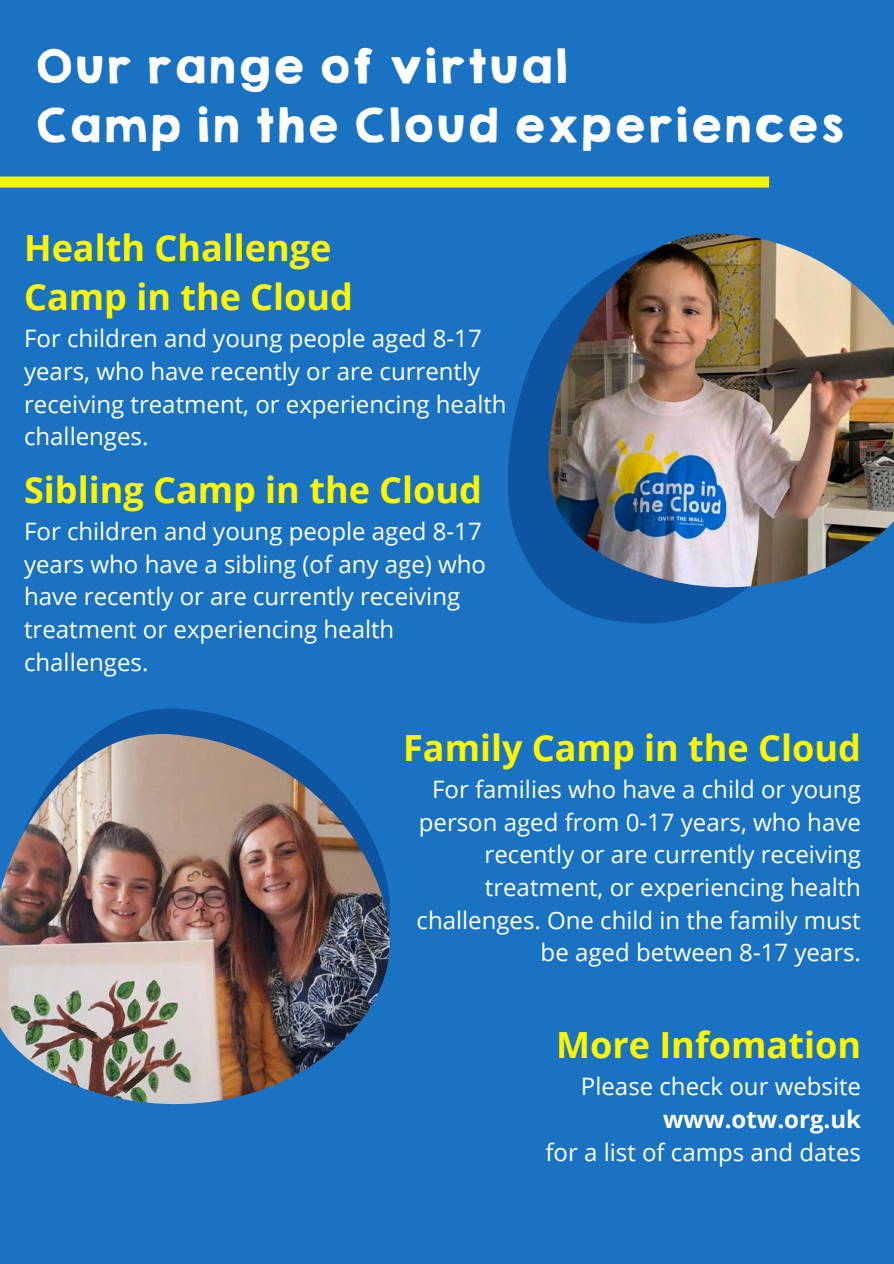
<style>
.page{position:relative;width:894px;height:1264px;background:#fff}
.page>*{position:absolute;margin:0;border:0;box-sizing:border-box;transform-origin:0 0}
.t1{font:42px/58.5px "KGHAPPY Solid";color:#fff}
.t2{font:700 36px/49.5px "Open Sans";color:#fef500}
.t3{font:24px/32.7px "Open Sans";color:#fff}
.t4{font:700 24px "Open Sans";color:#fff}
</style>
<div class="page">
<div style="left:0;top:0;width:893px;height:1263px;background:#1a73c2"></div>
<svg style="left:108px;top:708px;width:145px;height:18px;fill:#0d54a1"></svg>
<svg style="left:0;top:176px;width:768px;height:11px"></svg>
<svg style="left:508px;top:329px;width:218px;height:295px;fill:#0d54a1"></svg>
<img style="left:548px;top:233px;width:345px;height:369px">
<img style="left:0;top:726px;width:390px;height:379px">
<svg style="left:110px;top:1023px;width:33px;height:17px"></svg>
<svg style="left:67px;top:1021px;width:33px;height:19px"></svg>
<svg style="left:120px;top:1067px;width:30px;height:27px"></svg>
<h1 class="t1" style="left:33px;top:38px;width:812px">Our range of virtual<br>Camp in the Cloud experiences</h1>
<h2 class="t2" style="left:24px;top:222px;width:330px">Health Challenge<br>Camp in the Cloud</h2>
<p class="t3" style="left:24px;top:321px;width:484px">For children and young people aged 8-17 years, who have recently or are currently receiving treatment, or experiencing health challenges.</p>
<h2 class="t2" style="left:24px;top:464px;width:459px">Sibling Camp in the Cloud</h2>
<p class="t3" style="left:24px;top:514px;width:463px">For children and young people aged 8-17 years who have a sibling (of any age) who have recently or are currently receiving treatment or experiencing health challenges.</p>
<h2 class="t2" style="left:403px;top:722px;width:459px">Family Camp in the Cloud</h2>
<p class="t3" style="left:416px;top:772px;width:446px;text-align:right">For families who have a child or young person aged from 0-17 years, who have recently or are currently receiving treatment, or experiencing health challenges. One child in the family must be aged between 8-17 years.</p>
<h2 class="t2" style="left:556px;top:1019px;width:306px">More Infomation</h2>
<p class="t3" style="left:580px;top:1069px;width:281px">Please check our website</p>
<p class="t4" style="left:663px;top:1102px;width:199px">www.otw.org.uk</p>
<p class="t3" style="left:545px;top:1135px;width:317px">for a list of camps and dates</p>
</div>
